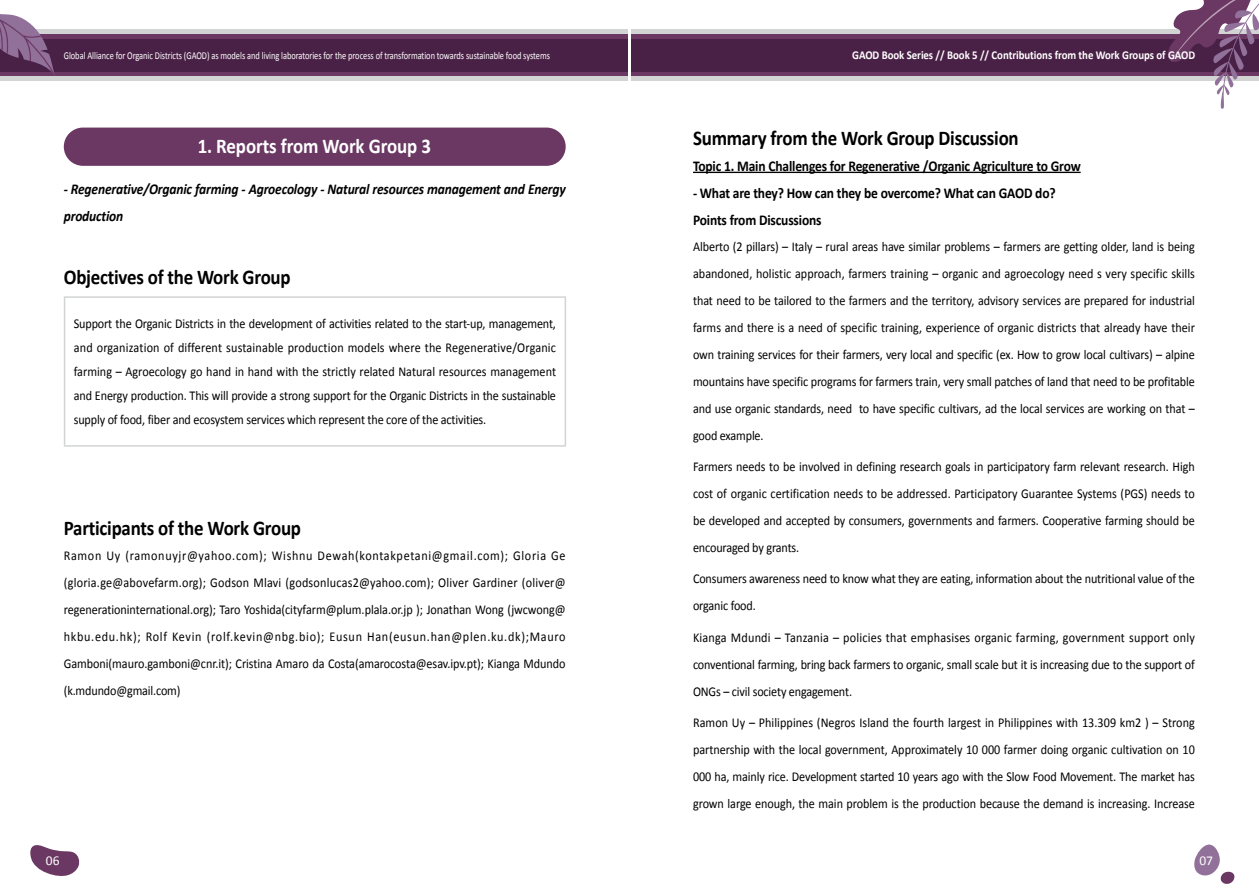
<style>
.page{position:relative;width:1259px;height:893px;background:#fff}
.page>*{position:absolute;margin:0;border:0;box-sizing:border-box;transform-origin:0 0}
.t1{font:700 21px "Calibri";letter-spacing:-.01em;color:#000;scale:.9 1}
.t2{font:700 21px "Calibri";letter-spacing:-.005em;color:#fff;scale:.9 1}
.t3{font:700 15px/27px "Calibri";letter-spacing:-.01em;color:#000;scale:.9 1}
.t4{font:italic 700 15px/27px "Calibri";letter-spacing:-.01em;color:#000;scale:.9 1}
.t5{font:13.5px/27px "Calibri";letter-spacing:-.01em;color:#000;text-align:justify;scale:.9 1}
.t6{font:13.5px "Calibri";color:#fff}
.t7{font:700 12px "Calibri";letter-spacing:-.005em;color:#fff;scale:.9 1}
.t8{font:10.5px "Calibri";letter-spacing:-.005em;color:#fff;scale:.8 1}
</style>
<div class="page">
<div style="left:64px;top:128px;width:502px;height:38px;background:#6a3863;border-radius:19px"></div>
<hr style="left:64px;top:296px;width:502px;height:2px;background:#d2d3d3">
<hr style="left:64px;top:298px;width:1px;height:147px;background:#d2d3d3">
<hr style="left:564px;top:298px;width:2px;height:147px;background:#d2d3d3">
<hr style="left:64px;top:445px;width:502px;height:2px;background:#d2d3d3">
<hr style="left:693px;top:172px;width:387px;height:1px;background:#000">
<svg style="left:30px;top:845px;width:50px;height:31px"></svg>
<div style="left:0;top:30px;width:627px;height:51px;background:#d2d3d3"></div>
<div style="left:0;top:34px;width:627px;height:42px;background:#6a3863"></div>
<div style="left:0;top:39px;width:627px;height:33px;background:#4a2146"></div>
<div style="left:631px;top:30px;width:628px;height:51px;background:#d2d3d3"></div>
<div style="left:631px;top:34px;width:628px;height:42px;background:#6a3863"></div>
<div style="left:631px;top:39px;width:628px;height:33px;background:#4a2146"></div>
<svg style="left:0;top:14px;width:55px;height:61px"></svg>
<svg style="left:1167px;top:0;width:92px;height:109px"></svg>
<svg style="left:1194px;top:844px;width:41px;height:40px"></svg>
<p class="t8" style="left:64px;top:49px;width:609px">Global Alliance for Organic Districts (GAOD) as models and living laboratories for the process of transformation towards sustainable food systems</p>
<h1 class="t2" style="left:198px;top:133px;width:261px">1. Reports from Work Group 3</h1>
<p class="t4" style="left:64px;top:175px;width:559px">- Regenerative/Organic farming - Agroecology - Natural resources management and Energy production</p>
<h1 class="t1" style="left:64px;top:264px;width:254px">Objectives of the Work Group</h1>
<p class="t5" style="left:74px;top:311px;width:537px;line-height:24px">Support the Organic Districts in the development of activities related to the start-up, management, and organization of different sustainable production models where the Regenerative/Organic farming – Agroecology go hand in hand with the strictly related Natural resources management and Energy production. This will provide a strong support for the Organic Districts in the sustainable supply of food, fiber and ecosystem services which represent the core of the activities.</p>
<h1 class="t1" style="left:64px;top:515px;width:265px">Participants of the Work Group</h1>
<p class="t5" style="left:64px;top:541px;width:559px">Ramon Uy (ramonuyjr@yahoo.com); Wishnu Dewah(kontakpetani@gmail.com); Gloria Ge (gloria.ge@abovefarm.org); Godson Mlavi (godsonlucas2@yahoo.com); Oliver Gardiner (oliver@ regenerationinternational.org); Taro Yoshida(cityfarm@plum.plala.or.jp ); Jonathan Wong (jwcwong@ hkbu.edu.hk); Rolf Kevin (rolf.kevin@nbg.bio); Eusun Han(eusun.han@plen.ku.dk);Mauro Gamboni(mauro.gamboni@cnr.it); Cristina Amaro da Costa(amarocosta@esav.ipv.pt); Kianga Mdundo (k.mdundo@gmail.com)</p>
<p class="t7" style="left:852px;top:48px;width:383px">GAOD Book Series // Book 5 // Contributions from the Work Groups of GAOD</p>
<h1 class="t1" style="left:693px;top:125px;width:363px">Summary from the Work Group Discussion</h1>
<p class="t3" style="left:693px;top:152px;width:432px">Topic 1. Main Challenges for Regenerative /Organic Agriculture to Grow</p>
<p class="t3" style="left:693px;top:179px;width:404px">- What are they? How can they be overcome? What can GAOD do?<br>Points from Discussions</p>
<p class="t5" style="left:693px;top:232px;width:559px">Alberto (2 pillars) – Italy – rural areas have similar problems – farmers are getting older, land is being abandoned, holistic approach, farmers training – organic and agroecology need s very specific skills that need to be tailored to the farmers and the territory, advisory services are prepared for industrial farms and there is a need of specific training, experience of organic districts that already have their own training services for their farmers, very local and specific (ex. How to grow local cultivars) – alpine mountains have specific programs for farmers train, very small patches of land that need to be profitable and use organic standards, need to have specific cultivars, ad the local services are working on that – good example.</p>
<p class="t5" style="left:693px;top:452px;width:559px">Farmers needs to be involved in defining research goals in participatory farm relevant research. High cost of organic certification needs to be addressed. Participatory Guarantee Systems (PGS) needs to be developed and accepted by consumers, governments and farmers. Cooperative farming should be encouraged by grants.</p>
<p class="t5" style="left:693px;top:565px;width:559px">Consumers awareness need to know what they are eating, information about the nutritional value of the organic food.</p>
<p class="t5" style="left:693px;top:623px;width:559px">Kianga Mdundi – Tanzania – policies that emphasises organic farming, government support only conventional farming, bring back farmers to organic, small scale but it is increasing due to the support of ONGs – civil society engagement.</p>
<p class="t5" style="left:693px;top:708px;width:559px">Ramon Uy – Philippines (Negros Island the fourth largest in Philippines with 13.309 km2 ) – Strong partnership with the local government, Approximately 10 000 farmer doing organic cultivation on 10<br>000 ha, mainly rice. Development started 10 years ago with the Slow Food Movement. The market has grown large enough, the main problem is the production because the demand is increasing. Increase</p>
<p class="t6" style="left:46px;top:852px;width:15px">06</p>
<p class="t6" style="left:1199px;top:852px;width:15px">07</p>
</div>
